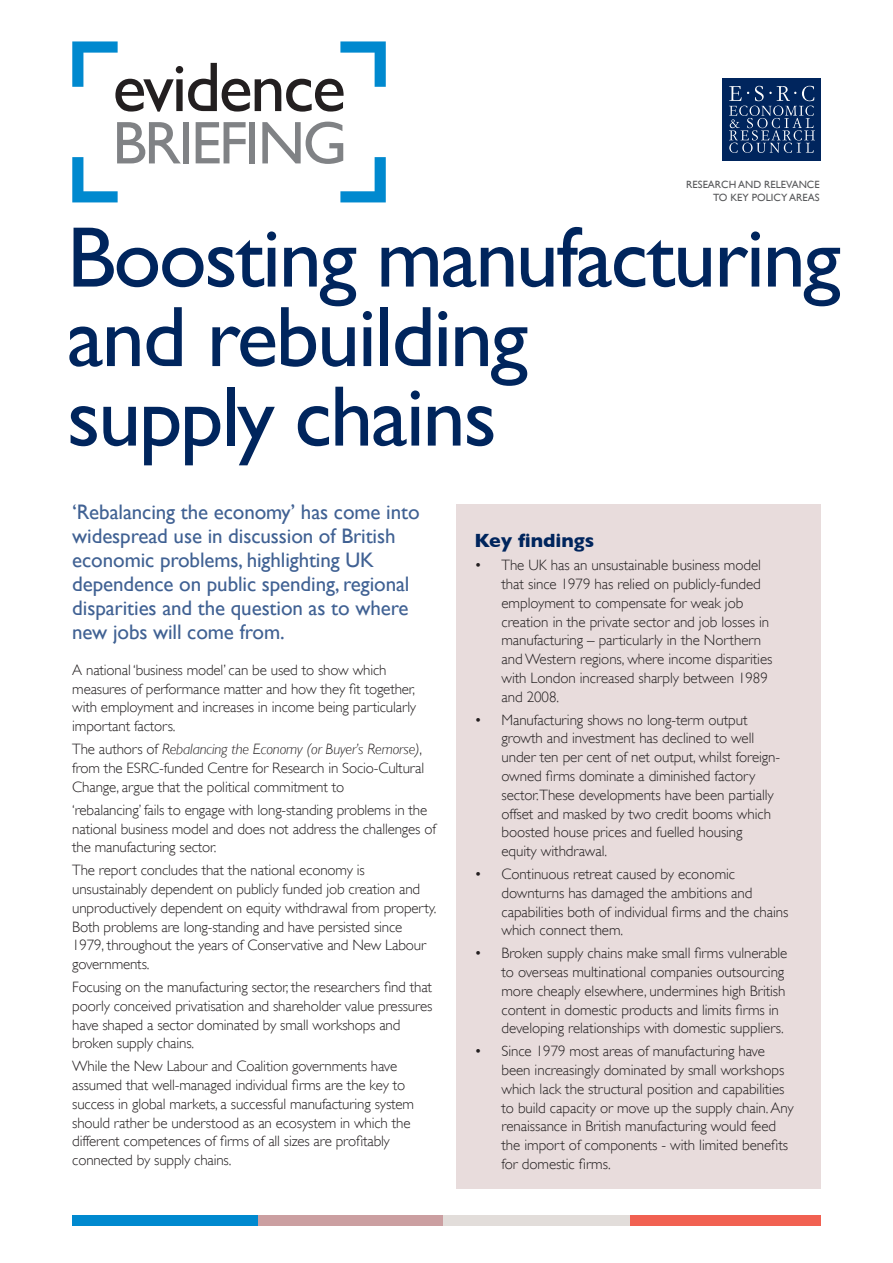
<style>
.page{position:relative;width:893px;height:1263px;background:#fff}
.page>*{position:absolute;margin:0;border:0;box-sizing:border-box;transform-origin:0 0}
.Headline{font:86.25px/79.5px "Gill Sans";letter-spacing:-.025em;color:#00255d}
.t1{font:70.65px "Gill Sans";letter-spacing:-.03em;color:#231f20}
.t2{font:60.6px "Gill Sans";letter-spacing:-.04em;color:#808285}
.Intro_paragraph{font:21px/24px "Gill Sans";letter-spacing:-.005em;color:#406193}
.sub_head{font:700 19.5px "Gill Sans";color:#00255d}
.Bullet_point_text{font:300 15px/18.8px "Gill Sans";letter-spacing:-.005em;color:#231f20}
.body_text{font:300 15px/18.8px "Gill Sans";letter-spacing:-.01em;color:#231f20}
.t3{font:10.5px/12.8px "Gill Sans";color:#57585a;text-align:right}
.s1{font-style:italic}
</style>
<div class="page">
<div style="left:72px;top:1215px;width:186px;height:11px;background:#0089cf"></div>
<div style="left:258px;top:1215px;width:186px;height:11px;background:#cb9fa1"></div>
<div style="left:444px;top:1215px;width:186px;height:11px;background:#e2ddda"></div>
<div style="left:630px;top:1215px;width:191px;height:11px;background:#f16152"></div>
<div style="left:456px;top:504px;width:365px;height:684px;background:#e8dcdc"></div>
<svg style="left:72px;top:41px;width:46px;height:46px"></svg>
<svg style="left:72px;top:157px;width:46px;height:45px"></svg>
<svg style="left:340px;top:41px;width:46px;height:46px"></svg>
<svg style="left:340px;top:157px;width:46px;height:45px"></svg>
<div style="left:722px;top:78px;width:99px;height:83px;background:#00255d"></div>
<svg style="left:729px;top:86px;width:86px;height:67px"></svg>
<p class="t1" style="left:113px;top:46px;width:235px">evidence</p>
<p class="t2" style="left:113px;top:107px;width:236px">BRIEFING</p>
<p class="t3" style="left:686px;top:178px;width:135px">RESEARCH AND RELEVANCE<br>TO KEY POLICY AREAS</p>
<p class="Headline" style="left:67px;top:219px;width:775px">Boosting manufacturing and rebuilding<br>supply chains</p>
<p class="Intro_paragraph" style="left:72px;top:500px;width:349px">‘Rebalancing the economy’ has come into widespread use in discussion of British economic problems, highlighting UK dependence on public spending, regional disparities and the question as to where new jobs will come from.</p>
<p class="body_text" style="left:72px;top:661px;width:345px">A national ‘business model’ can be used to show which measures of performance matter and how they fit together, with employment and increases in income being particularly important factors.</p>
<p class="body_text" style="left:72px;top:740px;width:353px">The authors of <span class="s1">Rebalancing the Economy (or Buyer’s Remorse)</span>, from the ESRC-funded Centre for Research in Socio-Cultural<br>Change, argue that the political commitment to</p>
<p class="body_text" style="left:72px;top:800px;width:365px">‘rebalancing’ fails to engage with long-standing problems in the national business model and does not address the challenges of the manufacturing sector.</p>
<p class="body_text" style="left:72px;top:861px;width:366px">The report concludes that the national economy is unsustainably dependent on publicly funded job creation and unproductively dependent on equity withdrawal from property.<br>Both problems are long-standing and have persisted since 1979, throughout the years of Conservative and New Labour governments.</p>
<p class="body_text" style="left:72px;top:978px;width:362px">Focusing on the manufacturing sector, the researchers find that poorly conceived privatisation and shareholder value pressures have shaped a sector dominated by small workshops and broken supply chains.</p>
<p class="body_text" style="left:72px;top:1057px;width:343px">While the New Labour and Coalition governments have assumed that well-managed individual firms are the key to success in global markets, a successful manufacturing system should rather be understood as an ecosystem in which the different competences of firms of all sizes are profitably connected by supply chains.</p>
<p class="sub_head" style="left:474px;top:529px;width:121px">Key findings</p>
<p class="Bullet_point_text" style="left:501px;top:556px;width:272px;text-indent:-27px">• The UK has an unsustainable business model that since 1979 has relied on publicly-funded employment to compensate for weak job creation in the private sector and job losses in manufacturing – particularly in the Northern and Western regions, where income disparities with London increased sharply between 1989 and 2008.</p>
<p class="Bullet_point_text" style="left:501px;top:710px;width:280px;text-indent:-27px">• Manufacturing shows no long-term output growth and investment has declined to well under ten per cent of net output, whilst foreign&shy;owned firms dominate a diminished factory sector.These developments have been partially offset and masked by two credit booms which boosted house prices and fuelled housing equity withdrawal.</p>
<p class="Bullet_point_text" style="left:501px;top:865px;width:288px;text-indent:-27px">• Continuous retreat caused by economic downturns has damaged the ambitions and capabilities both of individual firms and the chains which connect them.</p>
<p class="Bullet_point_text" style="left:501px;top:944px;width:287px;text-indent:-27px">• Broken supply chains make small firms vulnerable to overseas multinational companies outsourcing more cheaply elsewhere, undermines high British content in domestic products and limits firms in developing relationships with domestic suppliers.</p>
<p class="Bullet_point_text" style="left:501px;top:1042px;width:294px;text-indent:-27px">• Since 1979 most areas of manufacturing have been increasingly dominated by small workshops which lack the structural position and capabilities to build capacity or move up the supply chain. Any renaissance in British manufacturing would feed the import of components - with limited benefits for domestic firms.</p>
</div>
